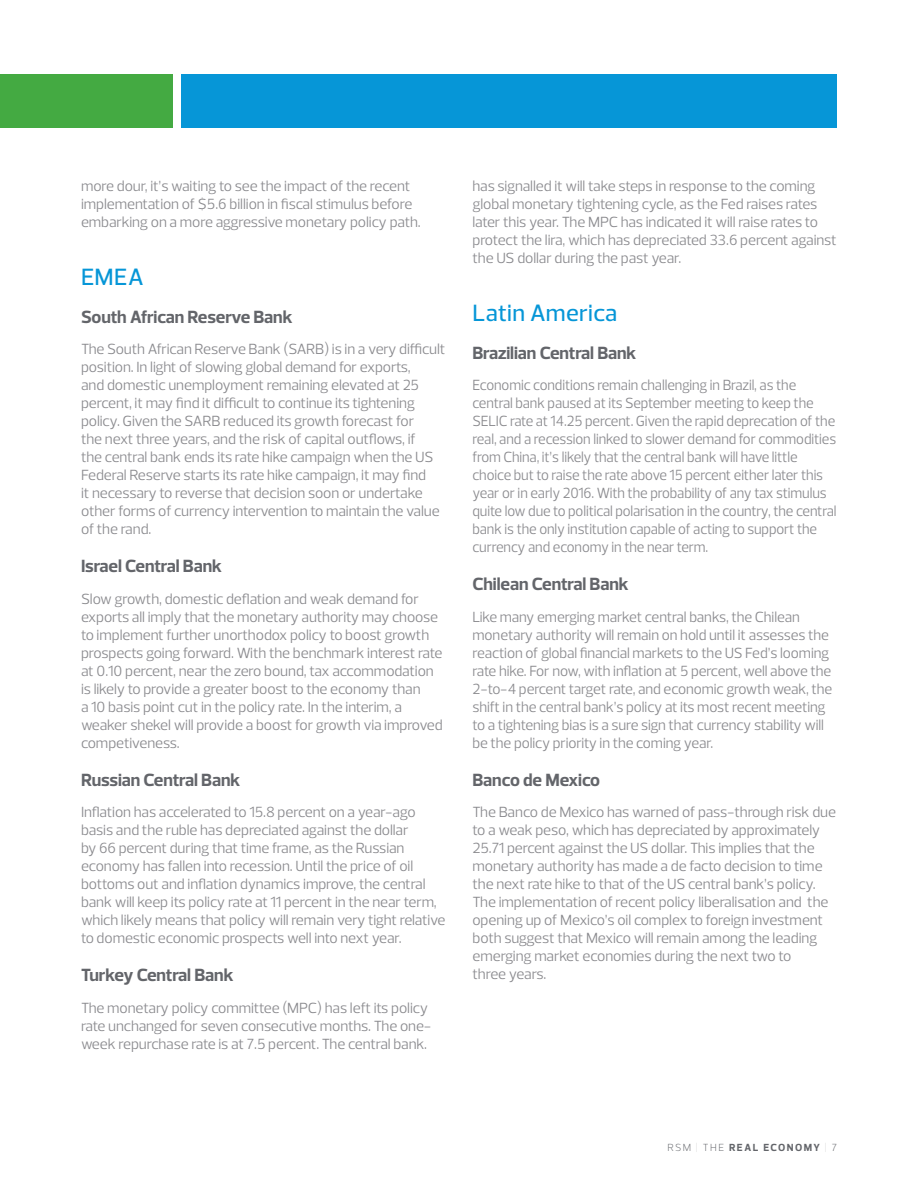
<style>
.page{position:relative;width:918px;height:1188px;background:#fff}
.page>*{position:absolute;margin:0;border:0;box-sizing:border-box;transform-origin:0 0}
.t1{font:500 24px "Prelo";letter-spacing:.015em;color:#0696d7}
.t2{font:700 18px "Prelo";letter-spacing:-.01em;color:#63656a}
.t3{font:15px/18px "Prelo";letter-spacing:-.01em;color:#8a8a8e}
.t4{font:15px/18px "Prelo";letter-spacing:-.01em;color:#8a8a8e;scale:.95 1}
.t5{font:300 10.5px "Prelo";letter-spacing:.125em;color:#63656a}
.t6{font:700 10.5px "Prelo";color:#63656a}
.t7{font:300 10.5px "Prelo";color:#d0ced0}
.s1{color:#d0ced0}
.s2{font-weight:700}
.s3{color:#63656a}
</style>
<div class="page">
<div style="left:182px;top:74px;width:655px;height:54px;background:#0696d7"></div>
<div style="left:0;top:74px;width:173px;height:54px;background:#44aa42"></div>
<p class="t3" style="left:81px;top:177px;width:341px">more dour, it’s waiting to see the impact of the recent implementation of $5.6 billion in fiscal stimulus before embarking on a more aggressive monetary policy path.</p>
<h1 class="t1" style="left:81px;top:263px;width:64px">EMEA</h1>
<p class="t2" style="left:81px;top:306px;width:213px">South African Reserve Bank</p>
<p class="t3" style="left:81px;top:340px;width:366px">The South African Reserve Bank (SARB) is in a very difficult position. In light of slowing global demand for exports,<br>and domestic unemployment remaining elevated at 25 percent, it may find it difficult to continue its tightening policy. Given the SARB reduced its growth forecast for<br>the next three years, and the risk of capital outflows, if<br>the central bank ends its rate hike campaign when the US Federal Reserve starts its rate hike campaign, it may find<br>it necessary to reverse that decision soon or undertake other forms of currency intervention to maintain the value of the rand.</p>
<p class="t2" style="left:81px;top:556px;width:143px">Israel Central Bank</p>
<p class="t3" style="left:81px;top:589px;width:363px">Slow growth, domestic deflation and weak demand for exports all imply that the monetary authority may choose to implement further unorthodox policy to boost growth prospects going forward. With the benchmark interest rate at 0.10 percent, near the zero bound, tax accommodation is likely to provide a greater boost to the economy than<br>a 10 basis point cut in the policy rate. In the interim, a weaker shekel will provide a boost for growth via improved competiveness.</p>
<p class="t2" style="left:81px;top:769px;width:161px">Russian Central Bank</p>
<p class="t3" style="left:81px;top:803px;width:366px">Inflation has accelerated to 15.8 percent on a year-ago basis and the ruble has depreciated against the dollar<br>by 66 percent during that time frame, as the Russian economy has fallen into recession. Until the price of oil bottoms out and inflation dynamics improve, the central bank will keep its policy rate at 11 percent in the near term, which likely means that policy will remain very tight relative to domestic economic prospects well into next year.</p>
<p class="t2" style="left:81px;top:965px;width:154px">Turkey Central Bank</p>
<p class="t3" style="left:81px;top:998px;width:352px">The monetary policy committee (MPC) has left its policy rate unchanged for seven consecutive months. The one&shy;week repurchase rate is at 7.5 percent. The central bank.</p>
<p class="t3" style="left:472px;top:177px;width:366px">has signalled it will take steps in response to the coming global monetary tightening cycle, as the Fed raises rates later this year. The MPC has indicated it will raise rates to protect the lira, which has depreciated 33.6 percent against the US dollar during the past year.</p>
<h1 class="t1" style="left:472px;top:299px;width:146px">Latin America</h1>
<p class="t2" style="left:472px;top:342px;width:166px">Brazilian Central Bank</p>
<p class="t4" style="left:472px;top:376px;width:385px">Economic conditions remain challenging in Brazil, as the central bank paused at its September meeting to keep the SELIC rate at 14.25 percent. Given the rapid deprecation of the real, and a recession linked to slower demand for commodities from China, it’s likely that the central bank will have little choice but to raise the rate above 15 percent either later this year or in early 2016. With the probability of any tax stimulus quite low due to political polarisation in the country, the central bank is the only institution capable of acting to support the currency and economy in the near term.</p>
<p class="t2" style="left:472px;top:574px;width:158px">Chilean Central Bank</p>
<p class="t3" style="left:472px;top:607px;width:361px">Like many emerging market central banks, the Chilean monetary authority will remain on hold until it assesses the reaction of global financial markets to the US Fed’s looming rate hike. For now, with inflation at 5 percent, well above the 2-to-4 percent target rate, and economic growth weak, the shift in the central bank’s policy at its most recent meeting to a tightening bias is a sure sign that currency stability will be the policy priority in the coming year.</p>
<p class="t2" style="left:472px;top:769px;width:129px">Banco de Mexico</p>
<p class="t3" style="left:472px;top:803px;width:365px">The Banco de Mexico has warned of pass-through risk due to a weak peso, which has depreciated by approximately 25.71 percent against the US dollar. This implies that the monetary authority has made a de facto decision to time the next rate hike to that of the US central bank’s policy.<br>The implementation of recent policy liberalisation and the opening up of Mexico’s oil complex to foreign investment both suggest that Mexico will remain among the leading emerging market economies during the next two to<br>three years.</p>
<p class="t5" style="left:667px;top:1141px;width:78px">RSM <span class="s1">|</span> THE <span class="s2">Real</span></p>
<p class="t6" style="left:763px;top:1141px;width:17px">Economy</p>
<p class="t7" style="left:825px;top:1141px;width:14px">| <span class="s3">7</span></p>
</div>
